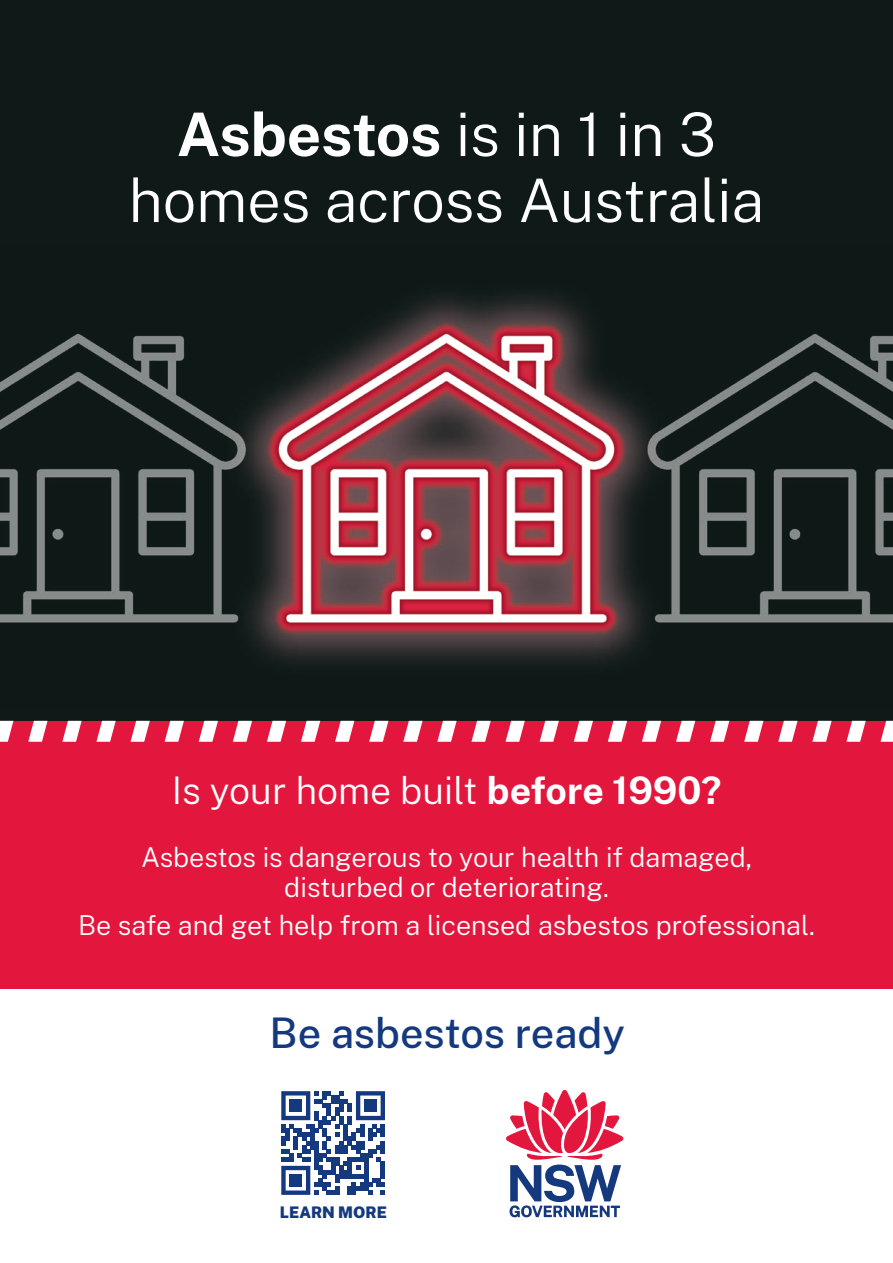
<style>
.page{position:relative;width:893px;height:1263px;background:#fff}
.page>*{position:absolute;margin:0;border:0;box-sizing:border-box;transform-origin:0 0}
.t1{font:300 60px/66px "Public Sans";letter-spacing:-.005em;color:#fff;text-align:center}
.t2{font:500 41.55px "Public Sans";letter-spacing:-.005em;color:#15397f}
.t3{font:300 37.5px "Public Sans";color:#fff}
.t4{font:300 27px/30px "Public Sans";color:#fff;text-align:center}
.t5{font:900 15.75px "Public Sans";color:#15397f}
.s1{font-weight:700}
</style>
<div class="page">
<div style="left:0;top:0;width:893px;height:779px;background:#0f1a18"></div>
<img style="left:0;top:295px;width:893px;height:367px">
<div style="left:0;top:721px;width:893px;height:268px;background:#e3173e"></div>
<svg style="left:0;top:721px;width:13px;height:21px"></svg>
<svg style="left:28px;top:721px;width:20px;height:21px"></svg>
<svg style="left:62px;top:721px;width:20px;height:21px"></svg>
<svg style="left:96px;top:721px;width:20px;height:21px"></svg>
<svg style="left:131px;top:721px;width:19px;height:21px"></svg>
<svg style="left:165px;top:721px;width:19px;height:21px"></svg>
<svg style="left:199px;top:721px;width:19px;height:21px"></svg>
<svg style="left:233px;top:721px;width:19px;height:21px"></svg>
<svg style="left:267px;top:721px;width:19px;height:21px"></svg>
<svg style="left:301px;top:721px;width:19px;height:21px"></svg>
<svg style="left:335px;top:721px;width:19px;height:21px"></svg>
<svg style="left:369px;top:721px;width:19px;height:21px"></svg>
<svg style="left:403px;top:721px;width:20px;height:21px"></svg>
<svg style="left:437px;top:721px;width:20px;height:21px"></svg>
<svg style="left:471px;top:721px;width:20px;height:21px"></svg>
<svg style="left:505px;top:721px;width:20px;height:21px"></svg>
<svg style="left:540px;top:721px;width:19px;height:21px"></svg>
<svg style="left:574px;top:721px;width:19px;height:21px"></svg>
<svg style="left:608px;top:721px;width:19px;height:21px"></svg>
<svg style="left:642px;top:721px;width:19px;height:21px"></svg>
<svg style="left:676px;top:721px;width:19px;height:21px"></svg>
<svg style="left:710px;top:721px;width:19px;height:21px"></svg>
<svg style="left:744px;top:721px;width:19px;height:21px"></svg>
<svg style="left:778px;top:721px;width:19px;height:21px"></svg>
<svg style="left:812px;top:721px;width:20px;height:21px"></svg>
<svg style="left:846px;top:721px;width:20px;height:21px"></svg>
<svg style="left:880px;top:721px;width:13px;height:21px"></svg>
<svg style="left:281px;top:1091px;width:104px;height:104px"></svg>
<div style="left:290px;top:1099px;width:12px;height:13px;background:#15397f"></div>
<div style="left:364px;top:1099px;width:13px;height:13px;background:#15397f"></div>
<div style="left:290px;top:1174px;width:12px;height:12px;background:#15397f"></div>
<svg style="left:506px;top:1090px;width:117px;height:127px"></svg>
<p class="t1" style="left:129px;top:99px;width:637px"><span class="s1">Asbestos</span> is in 1 in 3 homes across Australia</p>
<p class="t3" style="left:172px;top:764px;width:551px">Is your home built <span class="s1">before 1990?</span></p>
<p class="t4" style="left:141px;top:840px;width:613px">Asbestos is dangerous to your health if damaged, disturbed or deteriorating.</p>
<p class="t4" style="left:78px;top:909px;width:738px">Be safe and get help from a licensed asbestos professional.</p>
<p class="t2" style="left:270px;top:1003px;width:357px">Be asbestos ready</p>
<p class="t5" style="left:280px;top:1200px;width:108px">LEARN MORE</p>
</div>
